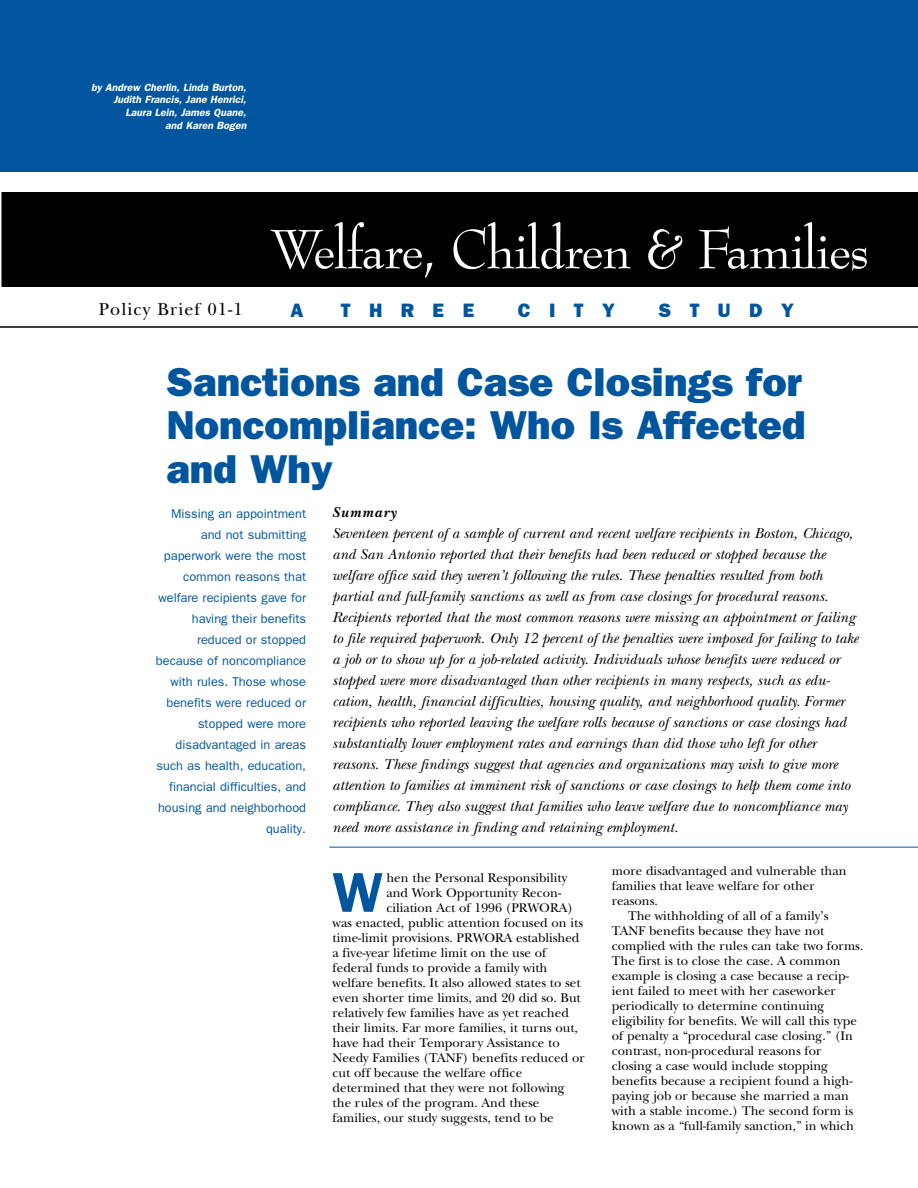
<style>
.page{position:relative;width:918px;height:1188px;background:#fff}
.page>*{position:absolute;margin:0;border:0;box-sizing:border-box;transform-origin:0 0}
.t1{font:600 56.4px "Franklin Gothic";color:#00569e}
.t2{font:54px "Bernhard Modern BT";letter-spacing:-.02em;color:#fff}
.t3{font:800 40.5px/43.5px "Franklin Gothic";color:#00569e;text-align:justify}
.t4{font:800 19.5px "Franklin Gothic";letter-spacing:.95em;color:#00569e}
.t5{font:18px "New Baskerville";letter-spacing:.055em;color:#000}
.t6{font:italic 15px/21px "New Baskerville";color:#000}
.t7{font:italic 700 15px "New Baskerville";letter-spacing:.085em;color:#000}
.t8{font:13.2px/15px "New Baskerville";color:#000}
.t9{font:12.75px/21px "Franklin Gothic";color:#00569e;text-align:right}
.t10{font:italic 600 10.5px/12.6px "Franklin Gothic";color:#fff;text-align:right}
</style>
<div class="page">
<div style="left:1px;top:192px;width:917px;height:95px;background:#000"></div>
<div style="left:0;top:0;width:918px;height:172px;background:#00569e"></div>
<hr style="left:329px;top:847px;width:589px;height:1px;background:#00569e">
<hr style="left:0;top:326px;width:918px;height:2px;background:#000">
<p class="t10" style="left:91px;top:82px;width:157px">by Andrew Cherlin, Linda Burton,<br>Judith Francis, Jane Henrici,<br>Laura Lein, James Quane,<br>and Karen Bogen</p>
<h2 class="t2" style="left:271px;top:223px;width:599px">Welfare, Children &amp; Families</h2>
<h3 class="t5" style="left:99px;top:303px;width:146px">Policy Brief 01-1</h3>
<h3 class="t4" style="left:290px;top:303px;width:14px">A</h3>
<h3 class="t4" style="left:341px;top:303px;width:135px">THREE</h3>
<h3 class="t4" style="left:518px;top:303px;width:99px">CITY</h3>
<h3 class="t4" style="left:658px;top:303px;width:137px">STUDY</h3>
<h3 class="t3" style="left:166px;top:364px;width:641px">Sanctions and Case Closings for Noncompliance: Who Is Affected and Why</h3>
<p class="t9" style="left:156px;top:504px;width:152px">Missing an appointment and not submitting paperwork were the most common reasons that welfare recipients gave for having their benefits reduced or stopped because of noncompliance with rules. Those whose benefits were reduced or stopped were more disadvantaged in areas such as health, education, financial difficulties, and housing and neighborhood quality.</p>
<p class="t7" style="left:332px;top:507px;width:66px">Summary</p>
<p class="t6" style="left:332px;top:524px;width:528px">Seventeen percent of a sample of current and recent welfare recipients in Boston, Chicago, and San Antonio reported that their benefits had been reduced or stopped because the welfare office said they weren’t following the rules. These penalties resulted from both partial and full-family sanctions as well as from case closings for procedural reasons.<br>Recipients reported that the most common reasons were missing an appointment or failing to file required paperwork. Only 12 percent of the penalties were imposed for failing to take a job or to show up for a job-related activity. Individuals whose benefits were reduced or stopped were more disadvantaged than other recipients in many respects, such as edu&shy;cation, health, financial difficulties, housing quality, and neighborhood quality. Former recipients who reported leaving the welfare rolls because of sanctions or case closings had substantially lower employment rates and earnings than did those who left for other reasons. These findings suggest that agencies and organizations may wish to give more attention to families at imminent risk of sanctions or case closings to help them come into compliance. They also suggest that families who leave welfare due to noncompliance may need more assistance in finding and retaining employment.</p>
<h1 class="t1" style="left:332px;top:873px;width:52px">W</h1>
<p class="t8" style="left:386px;top:872px;width:182px">hen the Personal Responsibility</p>
<p class="t8" style="left:386px;top:887px;width:176px">and Work Opportunity Recon-</p>
<p class="t8" style="left:386px;top:902px;width:188px">ciliation Act of 1996 (PRWORA)</p>
<p class="t8" style="left:333px;top:917px;width:252px">was enacted, public attention focused on its</p>
<p class="t8" style="left:333px;top:932px;width:248px">time-limit provisions. PRWORA established</p>
<p class="t8" style="left:333px;top:947px;width:215px">a five-year lifetime limit on the use of</p>
<p class="t8" style="left:333px;top:962px;width:216px">federal funds to provide a family with</p>
<p class="t8" style="left:333px;top:977px;width:249px">welfare benefits. It also allowed states to set</p>
<p class="t8" style="left:333px;top:992px;width:250px">even shorter time limits, and 20 did so. But</p>
<p class="t8" style="left:333px;top:1007px;width:238px">relatively few families have as yet reached</p>
<p class="t8" style="left:333px;top:1022px;width:247px">their limits. Far more families, it turns out,</p>
<p class="t8" style="left:333px;top:1037px;width:229px">have had their Temporary Assistance to</p>
<p class="t8" style="left:333px;top:1052px;width:254px">Needy Families (TANF) benefits reduced or</p>
<p class="t8" style="left:333px;top:1067px;width:191px">cut off because the welfare office</p>
<p class="t8" style="left:333px;top:1082px;width:234px">determined that they were not following</p>
<p class="t8" style="left:333px;top:1097px;width:208px">the rules of the program. And these</p>
<p class="t8" style="left:333px;top:1112px;width:223px">families, our study suggests, tend to be</p>
<p class="t8" style="left:612px;top:865px;width:236px">more disadvantaged and vulnerable than families that leave welfare for other reasons.</p>
<p class="t8" style="left:612px;top:910px;width:253px;text-indent:16px">The withholding of all of a family’s TANF benefits because they have not complied with the rules can take two forms.<br>The first is to close the case. A common example is closing a case because a recip&shy;ient failed to meet with her caseworker periodically to determine continuing eligibility for benefits. We will call this type of penalty a “procedural case closing.” (In contrast, non-procedural reasons for closing a case would include stopping benefits because a recipient found a high&shy;paying job or because she married a man with a stable income.) The second form is known as a “full-family sanction,” in which</p>
</div>
